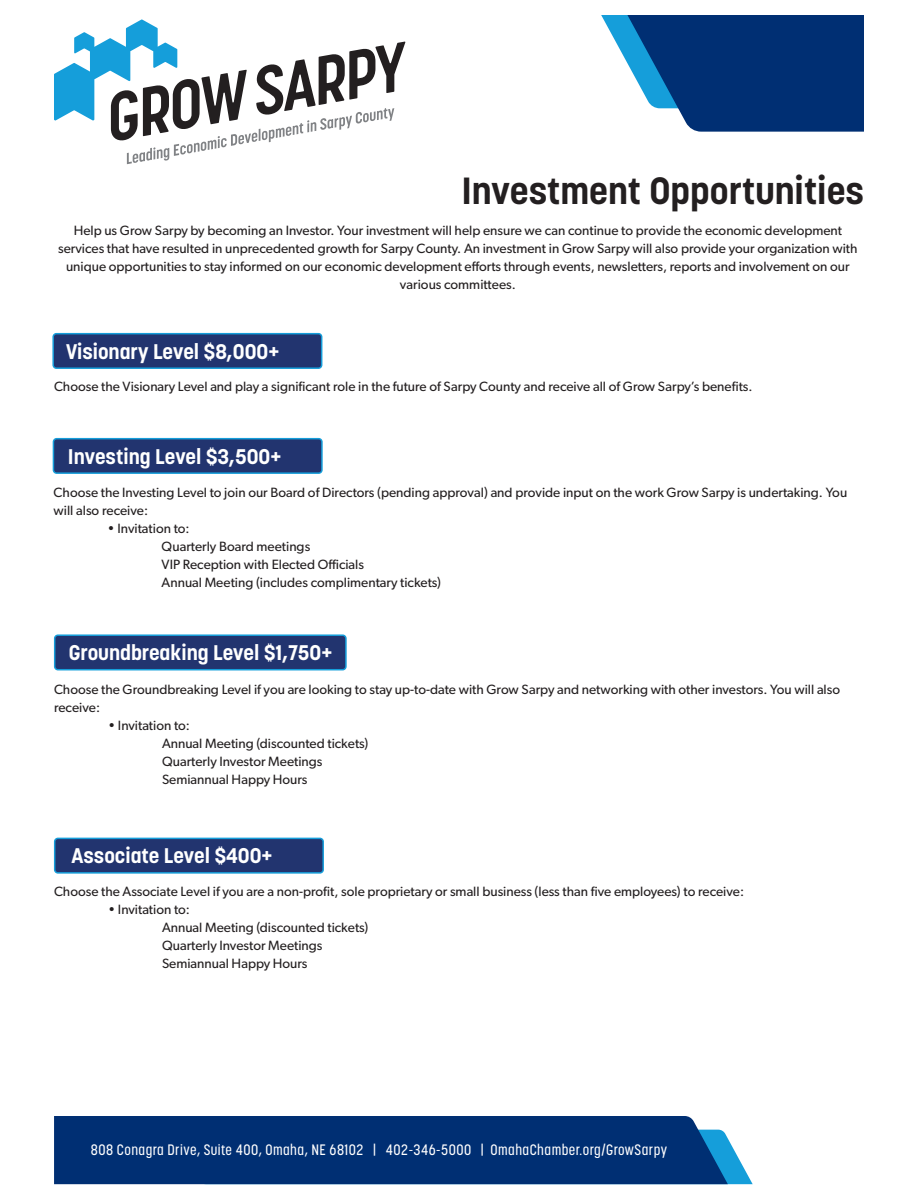
<style>
.page{position:relative;width:918px;height:1188px;background:#fff}
.page>*{position:absolute;margin:0;border:0;box-sizing:border-box;transform-origin:0 0}
.t1{font:700 37.5px "Korolev";color:#231f20}
.t2{font:700 21px "Korolev";color:#fff}
.t3{font:500 15px "Korolev Condensed";letter-spacing:.03em;color:#fff}
.t4{font:13.5px/18px "Gibson";color:#231f20}
</style>
<div class="page">
<div style="left:53px;top:334px;width:269px;height:34px;background:#22346f;border-radius:3px"></div>
<div style="left:52px;top:333px;width:270px;height:36px;border:2px solid #159eda;border-radius:3px"></div>
<div style="left:53px;top:439px;width:269px;height:34px;background:#22346f;border-radius:3px"></div>
<div style="left:53px;top:438px;width:270px;height:36px;border:2px solid #159eda;border-radius:3px"></div>
<svg style="left:54px;top:19px;width:351px;height:145px"></svg>
<svg style="left:601px;top:15px;width:263px;height:117px;background:#26558f"></svg>
<svg style="left:728px;top:1139px;width:25px;height:45px"></svg>
<div style="left:54px;top:1116px;width:674px;height:68px;background:#002f73"></div>
<div style="left:55px;top:838px;width:268px;height:35px;background:#22346f;border-radius:3px"></div>
<div style="left:54px;top:838px;width:270px;height:36px;border:2px solid #159eda;border-radius:3px"></div>
<div style="left:55px;top:635px;width:291px;height:35px;background:#22346f;border-radius:3px"></div>
<div style="left:54px;top:634px;width:293px;height:36px;border:2px solid #159eda;border-radius:3px"></div>
<p class="t1" style="left:461px;top:167px;width:404px">Investment Opportunities</p>
<p class="t4" style="left:58px;top:222px;width:801px;text-align:center">Help us Grow Sarpy by becoming an Investor. Your investment will help ensure we can continue to provide the economic development services that have resulted in unprecedented growth for Sarpy County. An investment in Grow Sarpy will also provide your organization with unique opportunities to stay informed on our economic development efforts through events, newsletters, reports and involvement on our various committees.</p>
<p class="t2" style="left:66px;top:338px;width:215px">Visionary Level $8,000+</p>
<p class="t4" style="left:54px;top:378px;width:700px">Choose the Visionary Level and play a significant role in the future of Sarpy County and receive all of Grow Sarpy’s benefits.</p>
<p class="t2" style="left:68px;top:443px;width:216px">Investing Level $3,500+</p>
<p class="t4" style="left:54px;top:483px;width:795px">Choose the Investing Level to join our Board of Directors (pending approval) and provide input on the work Grow Sarpy is undertaking. You will also receive:</p>
<p class="t4" style="left:108px;top:519px;width:84px">• Invitation to:</p>
<p class="t4" style="left:162px;top:537px;width:150px">Quarterly Board meetings</p>
<p class="t4" style="left:162px;top:555px;width:204px">VIP Reception with Elected Officials</p>
<p class="t4" style="left:162px;top:573px;width:281px">Annual Meeting (includes complimentary tickets)</p>
<p class="t2" style="left:69px;top:639px;width:266px">Groundbreaking Level $1,750+</p>
<p class="t4" style="left:54px;top:680px;width:788px">Choose the Groundbreaking Level if you are looking to stay up-to-date with Grow Sarpy and networking with other investors. You will also receive:</p>
<p class="t4" style="left:108px;top:716px;width:84px">• Invitation to:</p>
<p class="t4" style="left:162px;top:734px;width:208px">Annual Meeting (discounted tickets)</p>
<p class="t4" style="left:162px;top:752px;width:162px">Quarterly Investor Meetings</p>
<p class="t4" style="left:162px;top:770px;width:147px">Semiannual Happy Hours</p>
<p class="t2" style="left:72px;top:842px;width:203px">Associate Level $400+</p>
<p class="t4" style="left:54px;top:882px;width:692px">Choose the Associate Level if you are a non-profit, sole proprietary or small business (less than five employees) to receive:</p>
<p class="t4" style="left:108px;top:900px;width:84px">• Invitation to:</p>
<p class="t4" style="left:162px;top:918px;width:208px">Annual Meeting (discounted tickets)</p>
<p class="t4" style="left:162px;top:936px;width:162px">Quarterly Investor Meetings</p>
<p class="t4" style="left:162px;top:954px;width:147px">Semiannual Happy Hours</p>
<p class="t3" style="left:91px;top:1141px;width:578px">808 Conagra Drive, Suite 400, Omaha, NE 68102 | 402-346-5000 | OmahaChamber.org/GrowSarpy</p>
</div>
